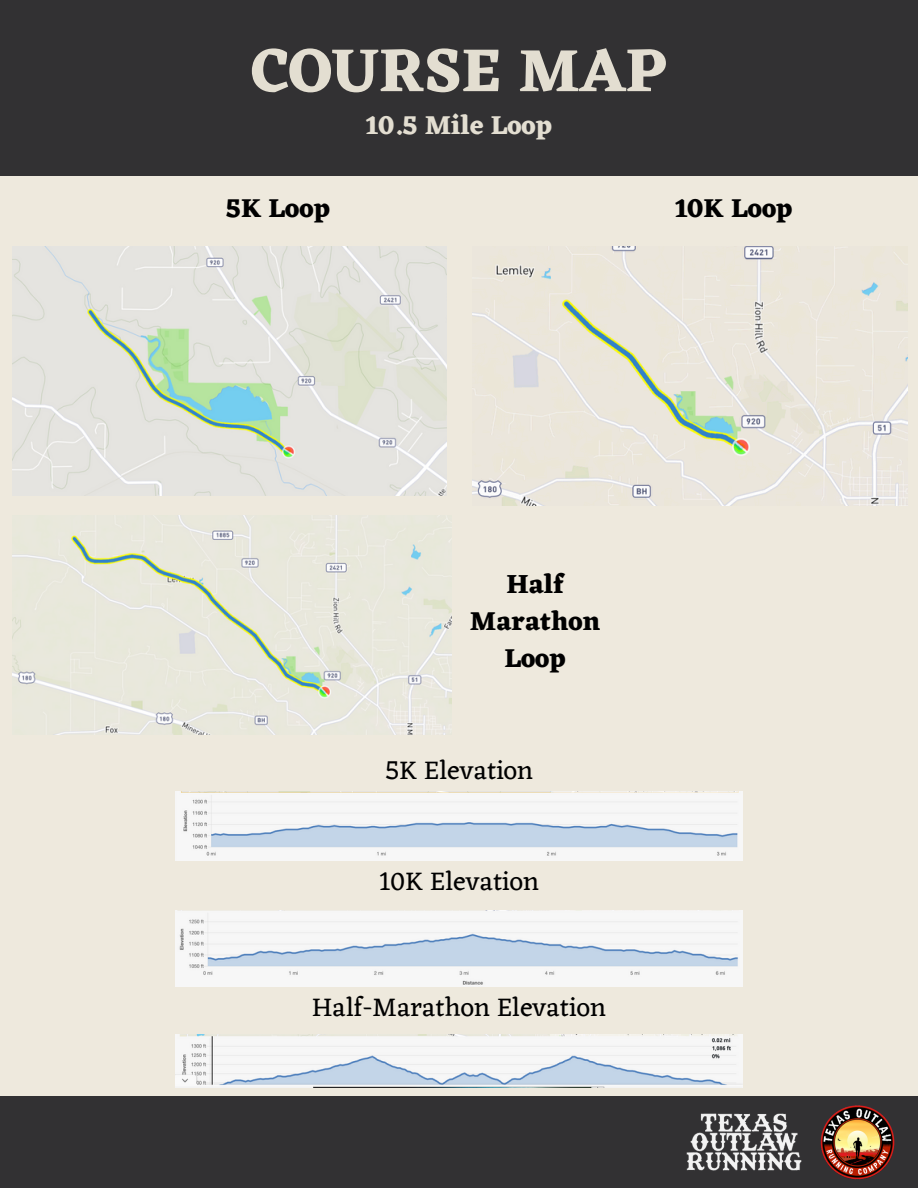
<style>
.page{position:relative;width:918px;height:1188px;background:#eee9dd}
.page>*{position:absolute;margin:0;border:0;box-sizing:border-box;transform-origin:0 0}
.t1{font:700 62.7px "Eczar";color:#e3ded1}
.t2{font:27px "Eczar";color:#000}
.t3{font:700 27px/37.2px "Eczar";color:#000;text-align:center}
.t4{font:700 27px "Eczar";color:#e3ded1}
</style>
<div class="page">
<div style="left:0;top:0;width:918px;height:176px;background:#323133"></div>
<div style="left:0;top:1096px;width:918px;height:92px;background:#323133"></div>
<img style="left:820px;top:1105px;width:75px;height:75px">
<img style="left:679px;top:1077px;width:123px;height:94px">
<img style="left:12px;top:515px;width:439px;height:219px">
<img style="left:175px;top:1034px;width:567px;height:53px">
<img style="left:473px;top:247px;width:434px;height:259px">
<img style="left:175px;top:911px;width:567px;height:75px">
<img style="left:12px;top:247px;width:435px;height:249px">
<img style="left:175px;top:791px;width:567px;height:70px">
<p class="t1" style="left:251px;top:33px;width:417px">COURSE MAP</p>
<p class="t4" style="left:366px;top:109px;width:188px">10.5 Mile Loop</p>
<p class="t3" style="left:226px;top:189px;width:106px">5K Loop</p>
<p class="t3" style="left:675px;top:189px;width:119px">10K Loop</p>
<p class="t3" style="left:470px;top:565px;width:132px">Half<br>Marathon<br>Loop</p>
<p class="t2" style="left:385px;top:754px;width:150px">5K Elevation</p>
<p class="t2" style="left:379px;top:865px;width:161px">10K Elevation</p>
<p class="t2" style="left:312px;top:991px;width:295px">Half-Marathon Elevation</p>
</div>
